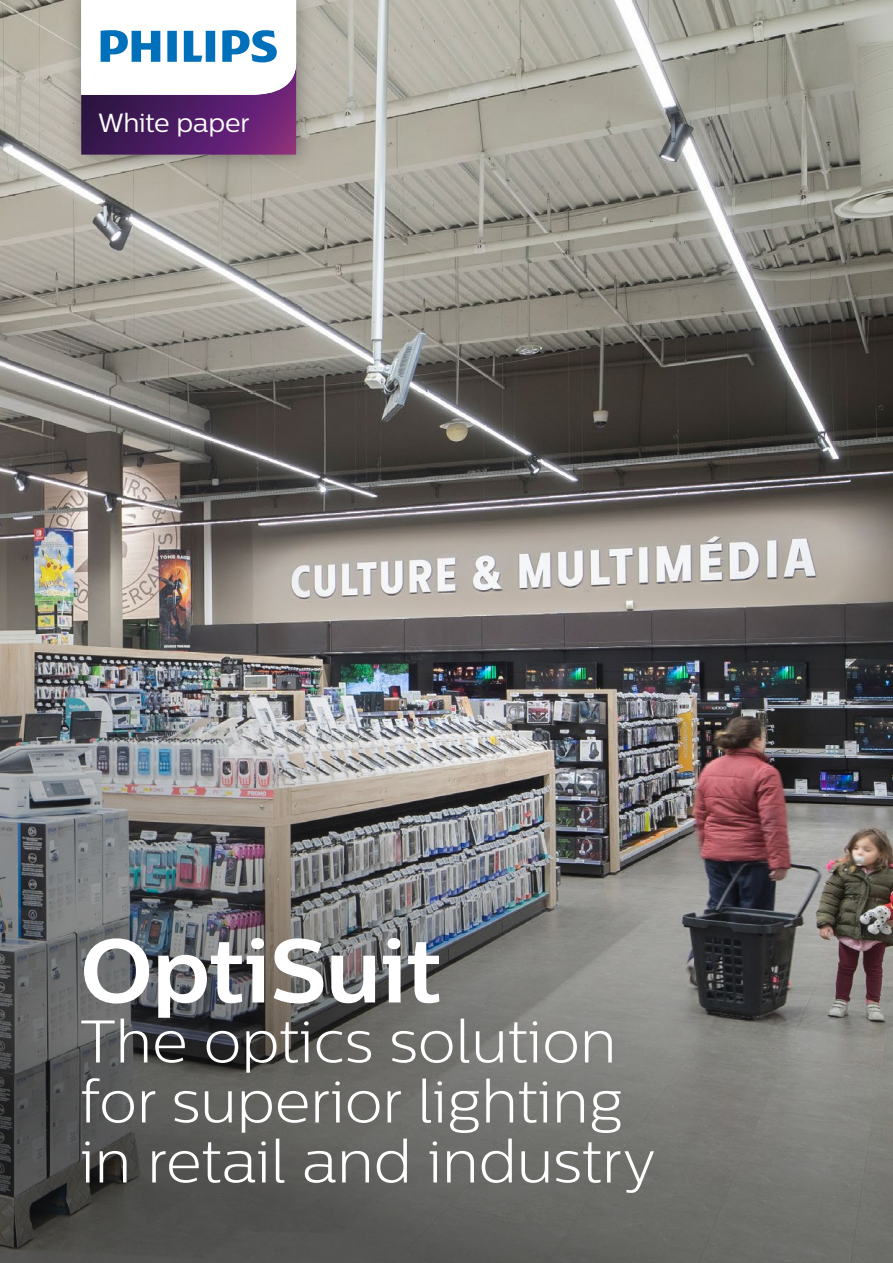
<style>
.page{position:relative;width:893px;height:1263px;background:#fff}
.page>*{position:absolute;margin:0;border:0;box-sizing:border-box;transform-origin:0 0}
.t1{font:700 90px "Centrale Sans";letter-spacing:-.005em;color:#fff}
.t2{font:300 60px/60px "Centrale Sans";color:#fff}
.t3{font:26.25px "Centrale Sans";letter-spacing:-.01em;color:#fff}
</style>
<div class="page">
<img style="left:0;top:0;width:893px;height:531px">
<img style="left:0;top:531px;width:893px;height:732px">
<img style="left:58px;top:0;width:262px;height:179px">
<svg style="left:81px;top:0;width:215px;height:155px"></svg>
<p class="t3" style="left:98px;top:107px;width:153px">White paper</p>
<h1 class="t1" style="left:80px;top:916px;width:363px">OptiSuit</h1>
<p class="t2" style="left:80px;top:1011px;width:577px">The optics solution for superior lighting in retail and industry</p>
</div>
